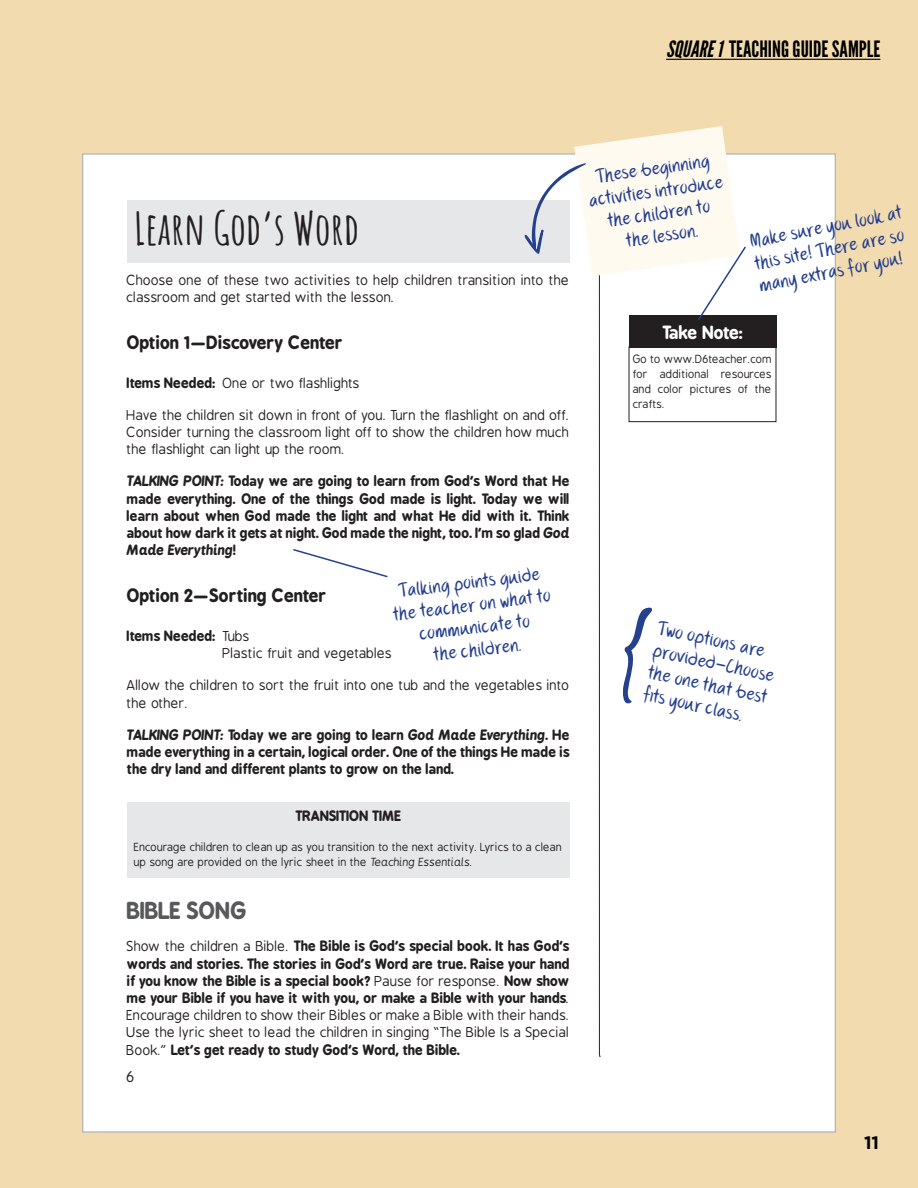
<style>
.page{position:relative;width:918px;height:1188px;background:#f2dbae}
.page>*{position:absolute;margin:0;border:0;box-sizing:border-box;transform-origin:0 0}
.t1{font:700 44.25px "Amatic SC";color:#231f20}
.t2{font:22.5px "League Gothic";color:#000}
.t3{font:700 22.2px "B Preplay";color:#58595b}
.t4{font:19.5px/22.5px "F Pthirdhand";color:#25408f;text-align:center}
.t5{font:700 18px "Gotham";color:#000}
.t6{font:700 17.25px "B Preplay";color:#231f20}
.t7{font:700 17.25px "B Preplay";letter-spacing:-.05em;color:#fff}
.t8{font:14.7px "B Preplay";color:#231f20}
.t9{font:700 13.5px/17.2px "B Preplay";color:#231f20;text-align:justify}
.t10{font:13.5px/17.2px "B Preplay";color:#231f20}
.t11{font:11.1px/14.7px "B Preplay";color:#231f20}
.s1{font-style:italic}
.s2{font-weight:700}
.s3{font-weight:400}
</style>
<div class="page">
<div style="left:83px;top:154px;width:752px;height:978px;background:#fff"></div>
<div style="left:127px;top:200px;width:443px;height:63px;background:#e6e7e8"></div>
<div style="left:127px;top:803px;width:443px;height:75px;background:#e6e7e8"></div>
<div style="left:629px;top:315px;width:147px;height:33px;background:#231f20"></div>
<div style="left:629px;top:347px;width:147px;height:75px;border:1px solid #231f20"></div>
<hr style="left:666px;top:59px;width:214px;height:1px;background:#000">
<svg style="left:293px;top:549px;width:95px;height:29px"></svg>
<svg style="left:524px;top:126px;width:223px;height:931px"></svg>
<h2 class="t2" style="left:666px;top:36px;width:216px"><span class="s1">SQUARE1</span>TEACHING GUIDE SAMPLE</h2>
<h1 class="t1" style="left:134px;top:195px;width:226px">Learn God’s Word</h1>
<p class="t10" style="left:127px;top:272px;width:444px">Choose one of these two activities to help children transition into the classroom and get started with the lesson.</p>
<p class="t6" style="left:127px;top:332px;width:217px">Option 1—Discovery Center</p>
<p class="t10" style="left:127px;top:375px;width:235px"><span class="s2">Items Needed:</span> One or two flashlights</p>
<p class="t10" style="left:127px;top:407px;width:444px;text-align:justify">Have the children sit down in front of you. Turn the flashlight on and off.<br>Consider turning the classroom light off to show the children how much the flashlight can light up the room.</p>
<p class="t9" style="left:127px;top:473px;width:444px"><span class="s1">TALKING POINT:</span> Today we are going to learn from God’s Word that He made everything. One of the things God made is light. Today we will learn about when God made the light and what He did with it. Think about how dark it gets at night. God made the night, too. I’m so glad <span class="s1">God Made Everything</span>!</p>
<p class="t6" style="left:127px;top:585px;width:201px">Option 2—Sorting Center</p>
<p class="t10" style="left:223px;top:628px;width:171px;text-indent:-96px"><span class="s2">Items Needed:</span> Tubs<br>Plastic fruit and vegetables</p>
<p class="t10" style="left:127px;top:677px;width:444px">Allow the children to sort the fruit into one tub and the vegetables into the other.</p>
<p class="t9" style="left:127px;top:726px;width:444px"><span class="s1">TALKING POINT:</span> Today we are going to learn <span class="s1">God Made Everything</span>. He made everything in a certain, logical order. One of the things He made is the dry land and different plants to grow on the land.</p>
<p class="t9" style="left:295px;top:808px;width:107px">TRANSITION TIME</p>
<p class="t11" style="left:134px;top:840px;width:430px">Encourage children to clean up as you transition to the next activity. Lyrics to a clean up song are provided on the lyric sheet in the <span class="s1">Teaching Essentials</span>.</p>
<h3 class="t3" style="left:127px;top:898px;width:121px">BIBLE SONG</h3>
<p class="t9" style="left:127px;top:938px;width:444px"><span class="s3">Show the children a Bible.</span> The Bible is God’s special book. It has God’s words and stories. The stories in God’s Word are true. Raise your hand if you know the Bible is a special book? <span class="s3">Pause for response.</span> Now show me your Bible if you have it with you, or make a Bible with your hands<span class="s3">.<br>Encourage children to show their Bibles or make a Bible with their hands.<br>Use the lyric sheet to lead the children in singing “The Bible Is a Special Book.”</span> Let’s get ready to study God’s Word, the Bible.</p>
<h3 class="t4" style="left:389px;top:582px;width:160px;rotate:-7deg">Talking points guide the teacher on what to communicate to<br>the children.</h3>
<p class="t8" style="left:127px;top:1069px;width:9px">6</p>
<h3 class="t4" style="left:584px;top:168px;width:137px;rotate:-8deg">These beginning activities introduce the children to<br>the lesson.</h3>
<h3 class="t4" style="left:749px;top:231px;width:155px;text-align:justify;rotate:-11deg">Make sure you look at this site! There are so many extras for you!</h3>
<p class="t7" style="left:662px;top:322px;width:82px">Take Note:</p>
<p class="t11" style="left:633px;top:352px;width:140px;text-align:justify">Go to www.D6teacher.com for additional resources and color pictures of the crafts.</p>
<h3 class="t4" style="left:660px;top:618px;width:125px;text-align:left;rotate:12deg">Two options are provided—Choose the one that best fi ts your class.</h3>
<h3 class="t5" style="left:864px;top:1131px;width:17px">11</h3>
</div>
